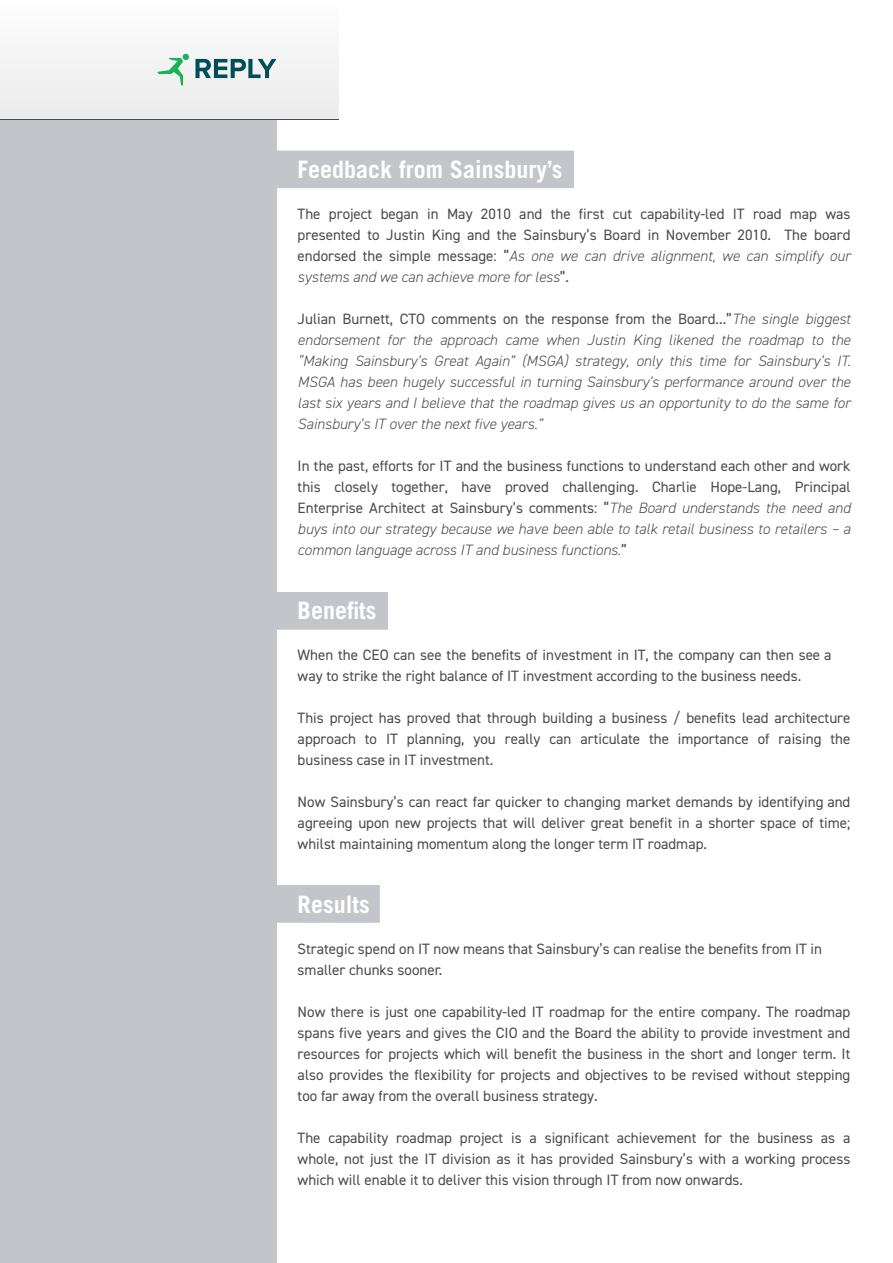
<style>
.page{position:relative;width:893px;height:1263px;background:#fff}
.page>*{position:absolute;margin:0;border:0;box-sizing:border-box;transform-origin:0 0}
.t1{font:700 24px "Trade Gothic LT Std";color:#fff}
.t2{font:15px/21px "DIN2014";color:#4b4b4d;text-align:justify}
.t3{font:italic 300 15px/21px "DIN2014";color:#4b4b4d;text-align:justify}
.s1{font-weight:300;font-style:italic}
.s2{font-weight:400;font-style:normal}
</style>
<div class="page">
<div style="left:261px;top:151px;width:312px;height:36px;background:#c4c5cb"></div>
<div style="left:260px;top:151px;width:314px;height:37px;border:2px solid #c4c5cb"></div>
<div style="left:261px;top:593px;width:126px;height:36px;background:#c4c5cb"></div>
<div style="left:260px;top:592px;width:128px;height:38px;border:2px solid #c4c5cb"></div>
<div style="left:261px;top:886px;width:118px;height:36px;background:#c4c5cb"></div>
<div style="left:260px;top:885px;width:120px;height:38px;border:2px solid #c4c5cb"></div>
<div style="left:0;top:0;width:276px;height:1263px;background:#c4c5cb"></div>
<div style="left:0;top:0;width:338px;height:119px;background:#f4f5f5"></div>
<svg style="left:157px;top:54px;width:32px;height:31px"></svg>
<svg style="left:195px;top:59px;width:81px;height:19px"></svg>
<p class="t1" style="left:298px;top:154px;width:266px">Feedback from Sainsbury’s</p>
<p class="t2" style="left:298px;top:203px;width:554px">The project began in May 2010 and the first cut capability-led IT road map was presented to Justin King and the Sainsbury’s Board in November 2010. The board endorsed the simple message: “<span class="s1">As one we can drive alignment, we can simplify our systems and we can achieve more for less</span>”.</p>
<p class="t3" style="left:298px;top:308px;width:554px"><span class="s2">Julian Burnett, CTO comments on the response from the Board...”</span>The single biggest endorsement for the approach came when Justin King likened the roadmap to the “Making Sainsbury’s Great Again” (MSGA) strategy, only this time for Sainsbury’s IT.<br>MSGA has been hugely successful in turning Sainsbury’s performance around over the last six years and I believe that the roadmap gives us an opportunity to do the same for Sainsbury’s IT over the next five years.”</p>
<p class="t2" style="left:298px;top:455px;width:554px">In the past, efforts for IT and the business functions to understand each other and work this closely together, have proved challenging. Charlie Hope-Lang, Principal Enterprise Architect at Sainsbury’s comments: “<span class="s1">The Board understands the need and buys into our strategy because we have been able to talk retail business to retailers – a common language across IT and business functions.</span>”</p>
<p class="t1" style="left:298px;top:595px;width:80px">Benefits</p>
<p class="t2" style="left:298px;top:644px;width:535px">When the CEO can see the benefits of investment in IT, the company can then see a way to strike the right balance of IT investment according to the business needs.</p>
<p class="t2" style="left:298px;top:707px;width:554px">This project has proved that through building a business / benefits lead architecture approach to IT planning, you really can articulate the importance of raising the business case in IT investment.</p>
<p class="t2" style="left:298px;top:791px;width:554px">Now Sainsbury’s can react far quicker to changing market demands by identifying and agreeing upon new projects that will deliver great benefit in a shorter space of time; whilst maintaining momentum along the longer term IT roadmap.</p>
<p class="t1" style="left:298px;top:889px;width:73px">Results</p>
<p class="t2" style="left:298px;top:938px;width:526px">Strategic spend on IT now means that Sainsbury’s can realise the benefits from IT in smaller chunks sooner.</p>
<p class="t2" style="left:298px;top:1001px;width:554px">Now there is just one capability-led IT roadmap for the entire company. The roadmap spans five years and gives the CIO and the Board the ability to provide investment and resources for projects which will benefit the business in the short and longer term. It also provides the flexibility for projects and objectives to be revised without stepping too far away from the overall business strategy.</p>
<p class="t2" style="left:298px;top:1127px;width:554px">The capability roadmap project is a significant achievement for the business as a whole, not just the IT division as it has provided Sainsbury’s with a working process which will enable it to deliver this vision through IT from now onwards.</p>
</div>
